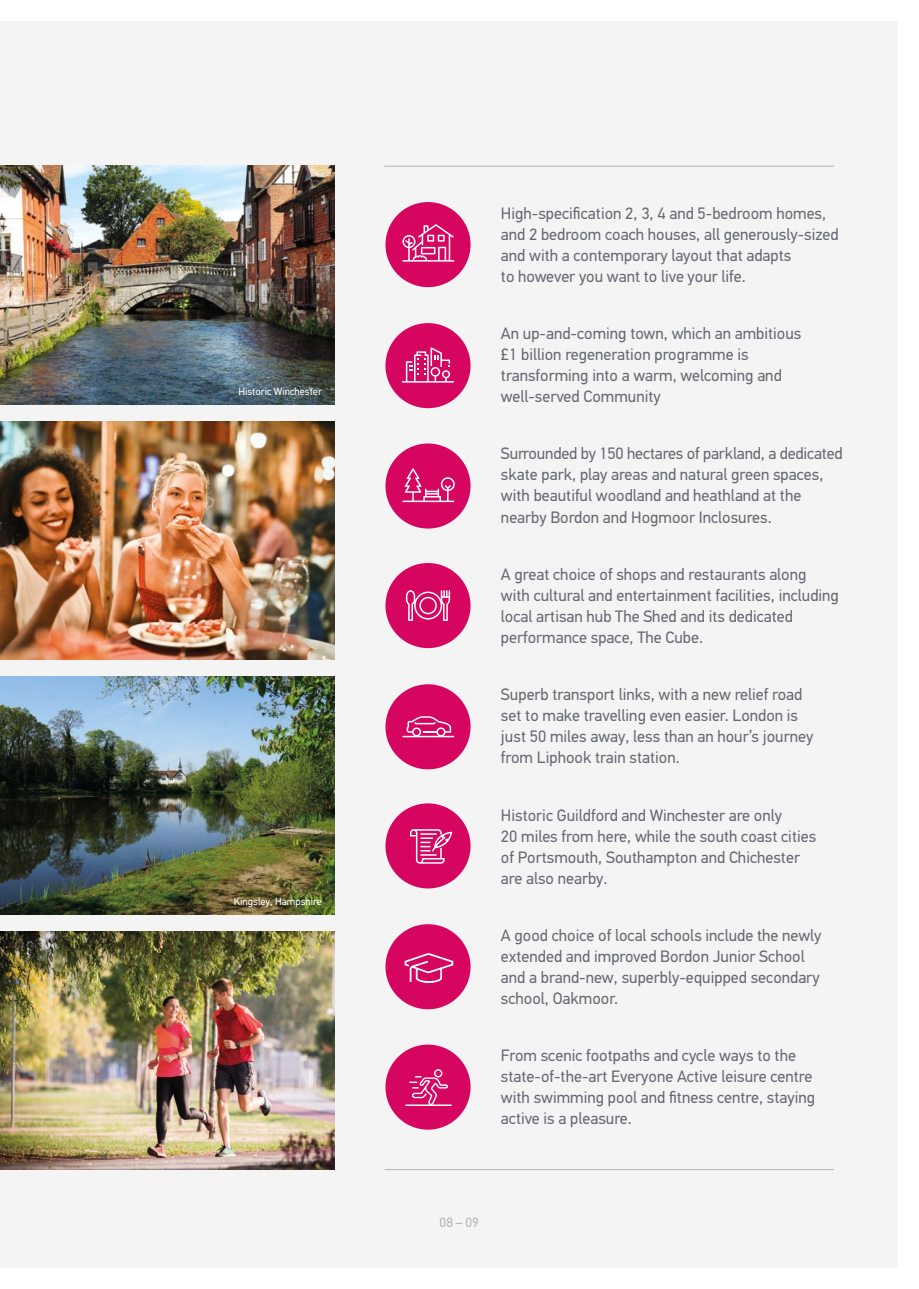
<style>
.page{position:relative;width:919px;height:1289px;background:#fff}
.page>*{position:absolute;margin:0;border:0;box-sizing:border-box;transform-origin:0 0}
.t1{font:16.5px/21px "PF Din Text Std";color:#666972}
.t2{font:13.5px "PF Din Text Std";color:#b5b5b3}
.t3{font:10.5px "PF Din Text Std";color:#fff}
</style>
<div class="page">
<div style="left:0;top:21px;width:897px;height:1246px;background:#f5f4f5"></div>
<div style="left:385px;top:1044px;width:85px;height:85px;background:#d60560;border-radius:50%"></div>
<svg style="left:409px;top:1069px;width:39px;height:35px"></svg>
<hr style="left:405px;top:1104px;width:47px;height:1px;background:#fff">
<div style="left:385px;top:924px;width:85px;height:85px;background:#d60560;border-radius:50%"></div>
<svg style="left:404px;top:953px;width:50px;height:30px"></svg>
<hr style="left:384px;top:166px;width:449px;height:1px;background:#b5b5b3">
<hr style="left:384px;top:1169px;width:449px;height:1px;background:#b5b5b3">
<div style="left:385px;top:202px;width:85px;height:85px;background:#d60560;border-radius:50%"></div>
<svg style="left:402px;top:224px;width:52px;height:37px"></svg>
<div style="left:385px;top:323px;width:85px;height:85px;background:#d60560;border-radius:50%"></div>
<svg style="left:402px;top:347px;width:52px;height:35px"></svg>
<div style="left:385px;top:443px;width:85px;height:85px;background:#d60560;border-radius:50%"></div>
<svg style="left:402px;top:468px;width:53px;height:34px"></svg>
<div style="left:385px;top:563px;width:85px;height:85px;background:#d60560;border-radius:50%"></div>
<svg style="left:406px;top:590px;width:44px;height:31px"></svg>
<div style="left:385px;top:684px;width:85px;height:85px;background:#d60560;border-radius:50%"></div>
<hr style="left:402px;top:735px;width:52px;height:2px;background:#fff">
<svg style="left:406px;top:716px;width:45px;height:20px"></svg>
<div style="left:385px;top:803px;width:85px;height:85px;background:#d60560;border-radius:50%"></div>
<svg style="left:410px;top:829px;width:42px;height:34px"></svg>
<img style="left:0;top:166px;width:334px;height:238px">
<img style="left:0;top:421px;width:334px;height:238px">
<img style="left:0;top:676px;width:334px;height:238px">
<img style="left:0;top:931px;width:334px;height:238px">
<p class="t3" style="left:238px;top:385px;width:85px">Historic Winchester</p>
<p class="t3" style="left:234px;top:895px;width:90px">Kingsley, Hampshire</p>
<p class="t1" style="left:501px;top:203px;width:339px">High-specification 2, 3, 4 and 5-bedroom homes, and 2 bedroom coach houses, all generously-sized and with a contemporary layout that adapts<br>to however you want to live your life.</p>
<p class="t1" style="left:501px;top:323px;width:302px">An up-and-coming town, which an ambitious £1 billion regeneration programme is transforming into a warm, welcoming and well-served Community</p>
<p class="t1" style="left:501px;top:443px;width:343px">Surrounded by 150 hectares of parkland, a dedicated skate park, play areas and natural green spaces, with beautiful woodland and heathland at the nearby Bordon and Hogmoor Inclosures.</p>
<p class="t1" style="left:501px;top:563px;width:339px">A great choice of shops and restaurants along with cultural and entertainment facilities, including local artisan hub The Shed and its dedicated performance space, The Cube.</p>
<p class="t1" style="left:501px;top:684px;width:314px">Superb transport links, with a new relief road set to make travelling even easier. London is just 50 miles away, less than an hour’s journey from Liphook train station.</p>
<p class="t1" style="left:501px;top:804px;width:317px">Historic Guildford and Winchester are only<br>20 miles from here, while the south coast cities of Portsmouth, Southampton and Chichester are also nearby.</p>
<p class="t1" style="left:501px;top:924px;width:322px">A good choice of local schools include the newly extended and improved Bordon Junior School and a brand-new, superbly-equipped secondary school, Oakmoor.</p>
<p class="t1" style="left:501px;top:1045px;width:316px">From scenic footpaths and cycle ways to the state-of-the-art Everyone Active leisure centre with swimming pool and fitness centre, staying active is a pleasure.</p>
<p class="t2" style="left:439px;top:1214px;width:41px">08 – 09</p>
</div>
